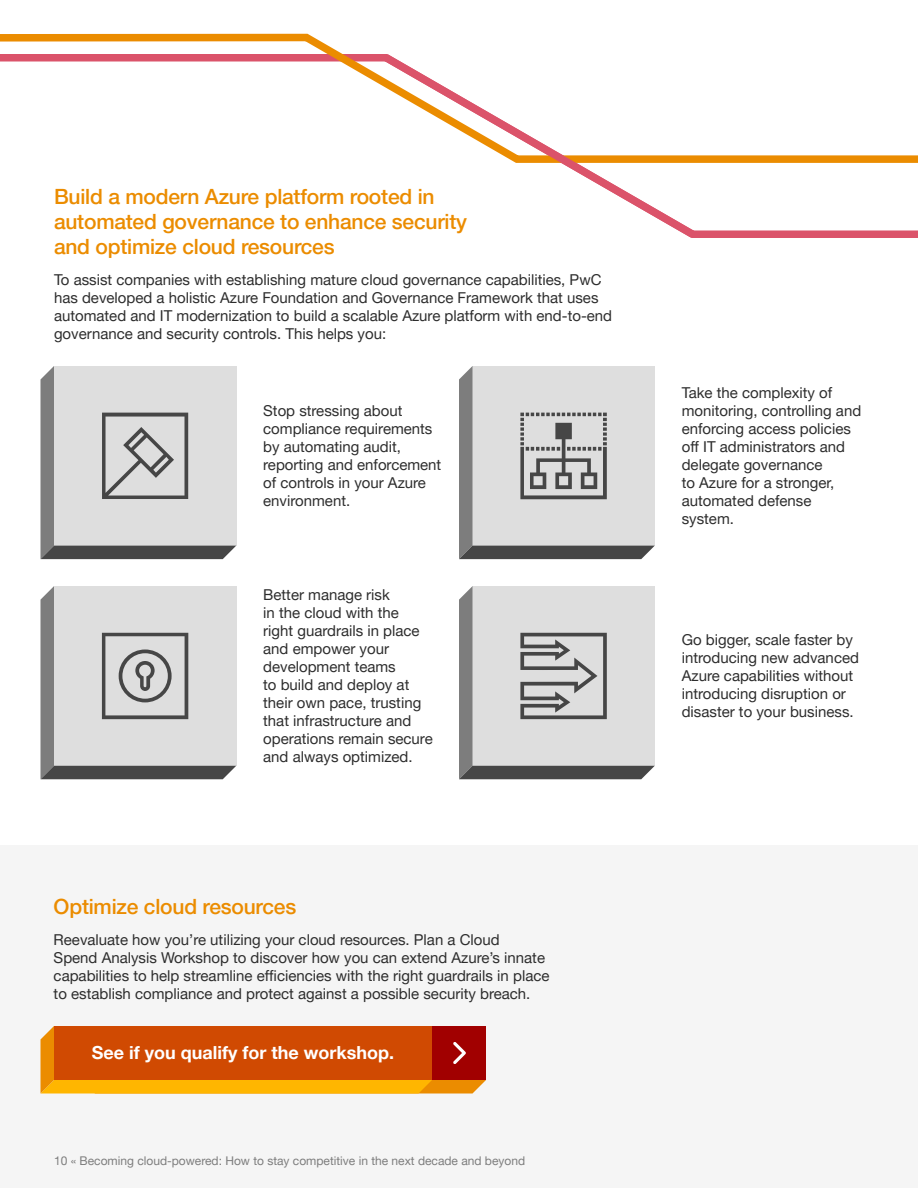
<style>
.page{position:relative;width:918px;height:1188px;background:#fff}
.page>*{position:absolute;margin:0;border:0;box-sizing:border-box;transform-origin:0 0}
.t1{font:500 21px/25.2px "Helvetica Neue LT Pro";letter-spacing:-.01em;color:#eb8c00}
.t2{font:700 18px "Helvetica Neue LT Pro";color:#fff}
.t3{font:15px/18px "Helvetica Neue LT Pro";color:#2d2d2d}
.t4{font:12px "Helvetica Neue LT Pro";color:#7d7d7d}
</style>
<div class="page">
<div style="left:0;top:845px;width:918px;height:343px;background:#f5f5f5"></div>
<svg style="left:703px;top:230px;width:215px;height:8px;background:#dd5d73"></svg>
<svg style="left:0;top:33px;width:918px;height:130px"></svg>
<svg style="left:376px;top:48px;width:327px;height:190px"></svg>
<svg style="left:40px;top:1026px;width:446px;height:68px;background:#d55b05"></svg>
<svg style="left:40px;top:366px;width:196px;height:193px;background:#c6c6c6"></svg>
<svg style="left:459px;top:366px;width:196px;height:193px;background:#c4c4c4"></svg>
<svg style="left:40px;top:586px;width:196px;height:193px;background:#c6c6c6"></svg>
<svg style="left:459px;top:586px;width:196px;height:193px;background:#c4c4c4"></svg>
<h1 class="t1" style="left:54px;top:184px;width:415px">Build a modern Azure platform rooted in automated governance to enhance security and optimize cloud resources</h1>
<p class="t3" style="left:54px;top:270px;width:560px">To assist companies with establishing mature cloud governance capabilities, PwC has developed a holistic Azure Foundation and Governance Framework that uses automated and IT modernization to build a scalable Azure platform with end-to-end governance and security controls. This helps you:</p>
<p class="t3" style="left:263px;top:401px;width:180px">Stop stressing about compliance requirements by automating audit, reporting and enforcement of controls in your Azure environment.</p>
<p class="t3" style="left:263px;top:586px;width:171px">Better manage risk<br>in the cloud with the<br>right guardrails in place and empower your development teams<br>to build and deploy at their own pace, trusting that infrastructure and operations remain secure and always optimized.</p>
<h1 class="t1" style="left:54px;top:894px;width:244px">Optimize cloud resources</h1>
<p class="t3" style="left:54px;top:930px;width:497px">Reevaluate how you’re utilizing your cloud resources. Plan a Cloud<br>Spend Analysis Workshop to discover how you can extend Azure’s innate capabilities to help streamline efficiencies with the right guardrails in place to establish compliance and protect against a possible security breach.</p>
<p class="t2" style="left:92px;top:1042px;width:304px">See if you qualify for the workshop.</p>
<p class="t4" style="left:54px;top:1154px;width:473px">10 « Becoming cloud-powered: How to stay competitive in the next decade and beyond</p>
<p class="t3" style="left:682px;top:383px;width:181px">Take the complexity of monitoring, controlling and enforcing access policies off IT administrators and delegate governance<br>to Azure for a stronger, automated defense system.</p>
<p class="t3" style="left:682px;top:631px;width:179px">Go bigger, scale faster by introducing new advanced<br>Azure capabilities without introducing disruption or disaster to your business.</p>
</div>
